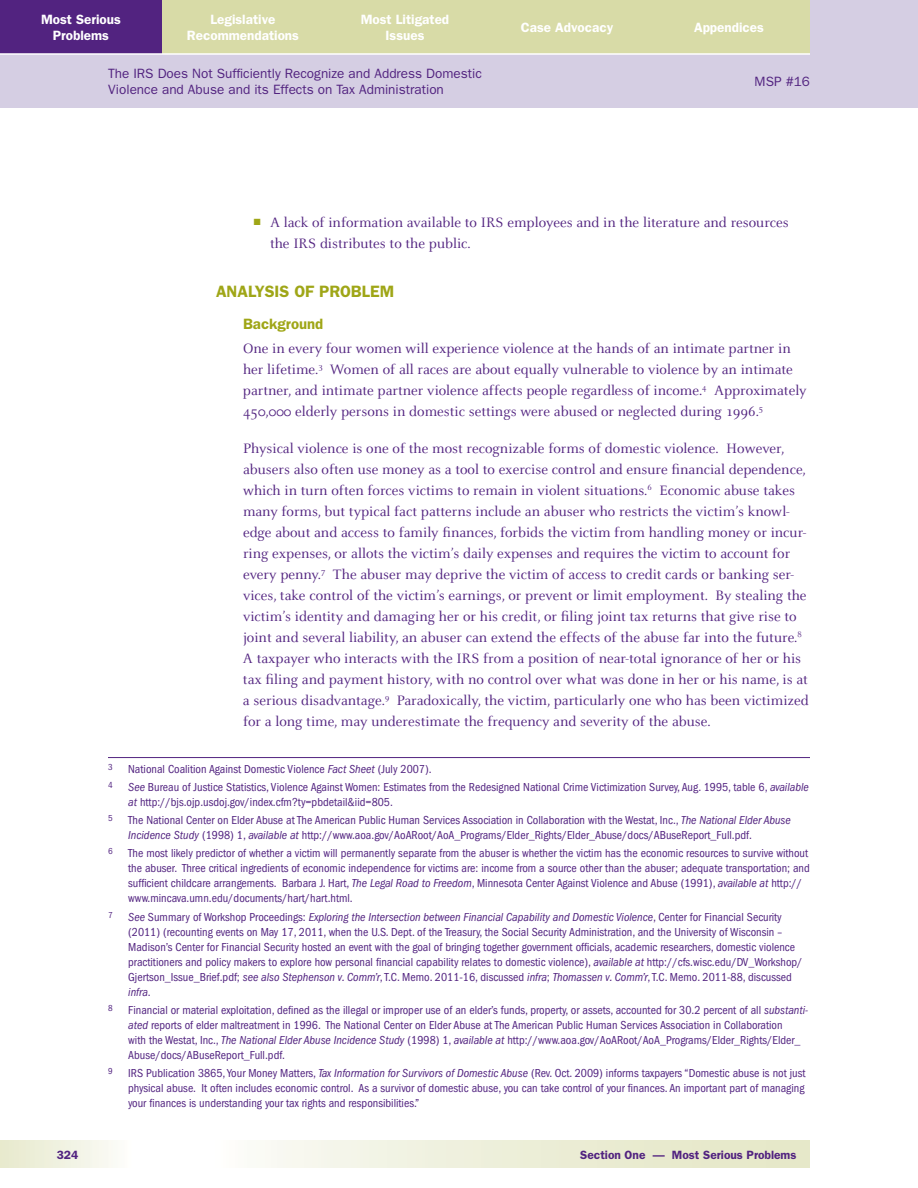
<style>
.page{position:relative;width:918px;height:1188px;background:#fff}
.page>*{position:absolute;margin:0;border:0;box-sizing:border-box;transform-origin:0 0}
.t1{font:600 16.5px "Franklin Gothic";color:#9fa617}
.t2{font:15px/21px "Celeste";color:#522380}
.t3{font:600 15px "Franklin Gothic";color:#9fa617}
.t4{font:13.5px/16.5px "Franklin Gothic";color:#522380}
.t5{font:600 13.5px/16.5px "Franklin Gothic";color:#fff;text-align:center}
.t6{font:condensed 12px/15px "Franklin Gothic";color:#522380}
.t7{font:600 12px "Franklin Gothic";color:#522380}
.t8{font:condensed 9px "Franklin Gothic";color:#522380}
.s1{color:#9fa617}
.s2{font-style:italic}
</style>
<div class="page">
<div style="left:0;top:0;width:918px;height:108px;background:#d5cee3"></div>
<svg style="left:265px;top:1141px;width:545px;height:27px;background:#edeed9"></svg>
<div style="left:0;top:1141px;width:148px;height:27px;background:linear-gradient(to right,#e6e9cc,#fff)"></div>
<div style="left:0;top:0;width:162px;height:54px;background:#522380"></div>
<div style="left:162px;top:0;width:162px;height:54px;background:#d8dba7"></div>
<div style="left:324px;top:0;width:162px;height:54px;background:#d8dba7"></div>
<div style="left:648px;top:0;width:162px;height:54px;background:#d8dba7"></div>
<div style="left:486px;top:0;width:162px;height:54px;background:#d8dba7"></div>
<hr style="left:0;top:53px;width:810px;height:2px;background:#fff">
<hr style="left:108px;top:757px;width:702px;height:1px;background:#522380">
<p class="t5" style="left:41px;top:11px;width:81px">Most serious<br>Problems</p>
<p class="t5" style="left:361px;top:11px;width:90px">Most litigated issues</p>
<p class="t5" style="left:521px;top:19px;width:94px">case advocacy</p>
<p class="t5" style="left:694px;top:19px;width:71px">appendices</p>
<p class="t5" style="left:187px;top:11px;width:114px">legislative recommendations</p>
<p class="t4" style="left:108px;top:65px;width:375px">The IRS Does Not Sufficiently Recognize and Address Domestic<br>Violence and Abuse and its Effects on Tax Administration</p>
<p class="t4" style="left:755px;top:73px;width:57px">MSP #16</p>
<p class="t2" style="left:270px;top:212px;width:520px;text-indent:-16px"><span class="s1">■■</span> a lack of information available to irS employees and in the literature and resources the irS distributes to the public.</p>
<h1 class="t1" style="left:216px;top:282px;width:180px">analysis oF ProbleM</h1>
<p class="t3" style="left:243px;top:315px;width:82px">background</p>
<p class="t2" style="left:243px;top:338px;width:565px">one in every four women will experience violence at the hands of an intimate partner in her lifetime.<sup>3</sup> Women of all races are about equally vulnerable to violence by an intimate partner, and intimate partner violence affects people regardless of income.<sup>4</sup> approximately 450,000 elderly persons in domestic settings were abused or neglected during 1996.<sup>5</sup></p>
<p class="t2" style="left:243px;top:439px;width:567px">physical violence is one of the most recognizable forms of domestic violence. However, abusers also often use money as a tool to exercise control and ensure financial dependence, which in turn often forces victims to remain in violent situations.<sup>6</sup> economic abuse takes many forms, but typical fact patterns include an abuser who restricts the victim’s knowl&shy;edge about and access to family finances, forbids the victim from handling money or incur&shy;ring expenses, or allots the victim’s daily expenses and requires the victim to account for every penny.<sup>7</sup> the abuser may deprive the victim of access to credit cards or banking ser&shy;vices, take control of the victim’s earnings, or prevent or limit employment. By stealing the victim’s identity and damaging her or his credit, or filing joint tax returns that give rise to joint and several liability, an abuser can extend the effects of the abuse far into the future.<sup>8 </sup>a taxpayer who interacts with the irS from a position of near-total ignorance of her or his tax filing and payment history, with no control over what was done in her or his name, is at a serious disadvantage.<sup>9</sup> paradoxically, the victim, particularly one who has been victimized for a long time, may underestimate the frequency and severity of the abuse.</p>
<p class="t8" style="left:108px;top:762px;width:6px">3</p>
<p class="t6" style="left:128px;top:761px;width:305px">National Coalition Against Domestic Violence <span class="s2">Fact Sheet</span> (July 2007).</p>
<p class="t8" style="left:108px;top:780px;width:6px">4</p>
<p class="t6" style="left:128px;top:779px;width:682px"><span class="s2">See</span> Bureau of Justice Statistics, Violence Against Women: Estimates from the Redesigned National Crime Victimization Survey, Aug. 1995, table 6, <span class="s2">available at</span> http://bjs.ojp.usdoj.gov/index.cfm?ty=pbdetail&amp;iid=805.</p>
<p class="t8" style="left:108px;top:813px;width:6px">5</p>
<p class="t6" style="left:128px;top:813px;width:664px">The National Center on Elder Abuse at The American Public Human Services Association in Collaboration with the Westat, Inc., <span class="s2">The National Elder Abuse<br>Incidence Study</span> (1998) 1, <span class="s2">available at</span> http://www.aoa.gov/AoARoot/AoA_Programs/Elder_Rights/Elder_Abuse/docs/ABuseReport_Full.pdf.</p>
<p class="t8" style="left:108px;top:846px;width:6px">6</p>
<p class="t6" style="left:128px;top:846px;width:683px">The most likely predictor of whether a victim will permanently separate from the abuser is whether the victim has the economic resources to survive without the abuser. Three critical ingredients of economic independence for victims are: income from a source other than the abuser; adequate transportation; and sufficient childcare arrangements. Barbara J. Hart, <span class="s2">The Legal Road to Freedom</span>, Minnesota Center Against Violence and Abuse (1991), <span class="s2">available at</span> http:// www.mincava.umn.edu/documents/hart/hart.html.</p>
<p class="t8" style="left:108px;top:909px;width:6px">7</p>
<p class="t6" style="left:128px;top:909px;width:676px"><span class="s2">See</span> Summary of Workshop Proceedings: <span class="s2">Exploring the Intersection between Financial Capability and Domestic Violence</span>, Center for Financial Security (2011) (recounting events on May 17, 2011, when the U.S. Dept. of the Treasury, the Social Security Administration, and the University of Wisconsin – Madison’s Center for Financial Security hosted an event with the goal of bringing together government officials, academic researchers, domestic violence practitioners and policy makers to explore how personal financial capability relates to domestic violence), <span class="s2">available at</span> http://cfs.wisc.edu/DV_Workshop/ Gjertson_Issue_Brief.pdf; <span class="s2">see also Stephenson v. Comm’r</span>, T.C. Memo. 2011-16, discussed <span class="s2">infra</span>; <span class="s2">Thomassen v. Comm’r</span>, T.C. Memo. 2011-88, discussed <span class="s2">infra</span>.</p>
<p class="t8" style="left:108px;top:1003px;width:6px">8</p>
<p class="t6" style="left:128px;top:1002px;width:681px">Financial or material exploitation, defined as the illegal or improper use of an elder’s funds, property, or assets, accounted for 30.2 percent of all <span class="s2">substanti&shy;ated</span> reports of elder maltreatment in 1996. The National Center on Elder Abuse at The American Public Human Services Association in Collaboration<br>with the Westat, Inc., <span class="s2">The National Elder Abuse Incidence Study</span> (1998) 1, <span class="s2">available at</span> http://www.aoa.gov/AoARoot/AoA_Programs/Elder_Rights/Elder_ Abuse/docs/ABuseReport_Full.pdf.</p>
<p class="t8" style="left:108px;top:1066px;width:6px">9</p>
<p class="t6" style="left:128px;top:1066px;width:679px;text-align:justify">IRS Publication 3865, Your Money Matters, <span class="s2">Tax Information for Survivors of Domestic Abuse</span> (Rev. Oct. 2009) informs taxpayers “Domestic abuse is not just physical abuse. It often includes economic control. As a survivor of domestic abuse, you can take control of your finances. An important part of managing your finances is understanding your tax rights and responsibilities.”</p>
<p class="t7" style="left:57px;top:1148px;width:23px">324</p>
<p class="t7" style="left:580px;top:1148px;width:218px">Section One — Most Serious Problems</p>
</div>
